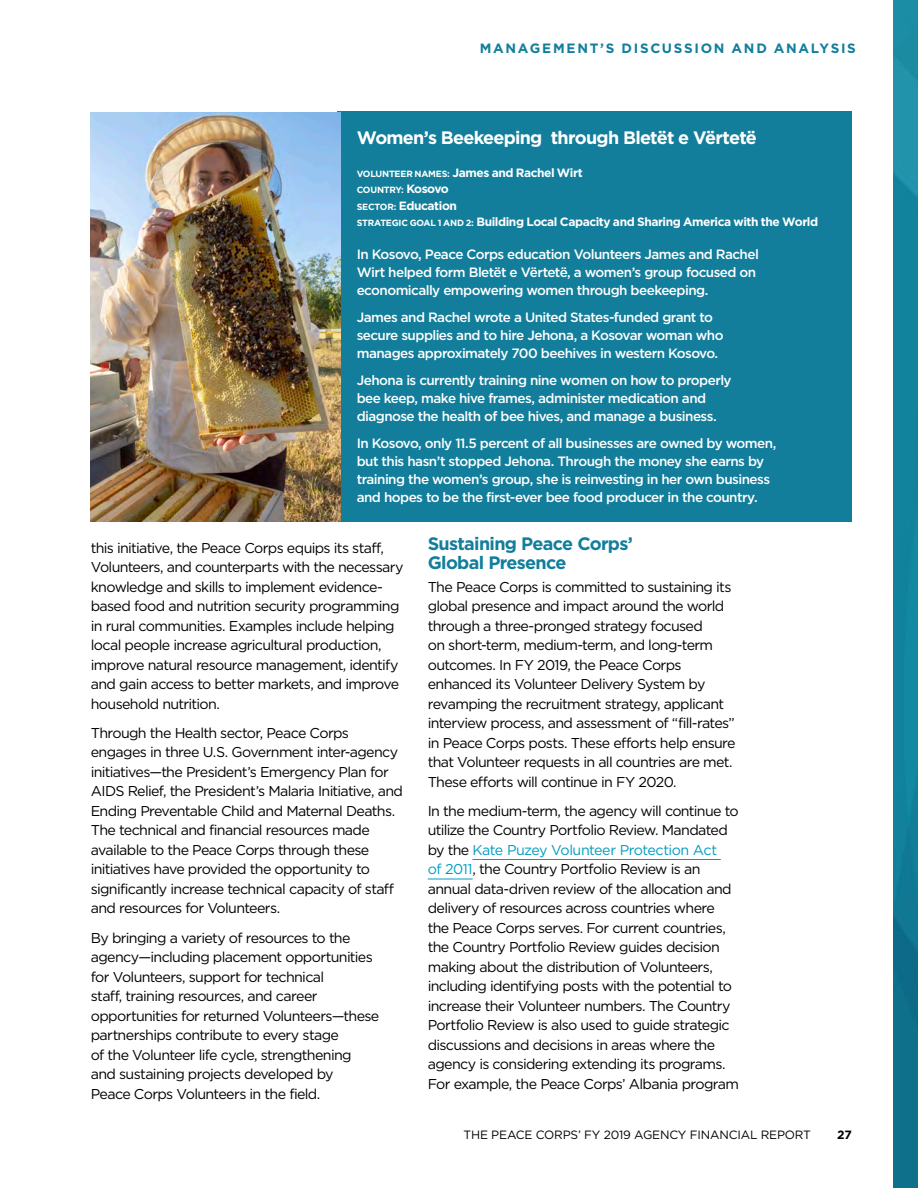
<style>
.page{position:relative;width:918px;height:1188px;background:#fff}
.page>*{position:absolute;margin:0;border:0;box-sizing:border-box;transform-origin:0 0}
.t1{font:700 18px "Gotham";letter-spacing:-.04em;color:#fff}
.t2{font:700 18px/19.5px "Gotham";letter-spacing:-.035em;color:#127e9b}
.t3{font:14.25px/19.5px "Gotham";letter-spacing:-.045em;color:#000}
.t4{font:500 13.5px/18px "Gotham";letter-spacing:-.04em;color:#fff}
.t5{font:700 13.5px "Gotham";letter-spacing:.125em;color:#127e9b}
.t6{font:700 12px "Gotham";letter-spacing:-.035em;color:#fff}
.t7{font:12px "Gotham";letter-spacing:-.015em;color:#000}
.t8{font:700 12px "Gotham";color:#000}
.t9{font:700 9px "Gotham";letter-spacing:-.035em;color:#fff}
.s1{font-size:9px}
.s2{font-size:12px}
.s3{color:#009dc1}
</style>
<div class="page">
<img style="left:894px;top:0;width:24px;height:1188px">
<hr style="left:473px;top:859px;width:248px;height:1px;background:#009dc1">
<hr style="left:428px;top:879px;width:45px;height:1px;background:#009dc1">
<div style="left:337px;top:112px;width:514px;height:410px;background:#127e9b"></div>
<img style="left:90px;top:112px;width:250px;height:410px">
<p class="t5" style="left:480px;top:41px;width:377px">MANAGEMENT’S DISCUSSION AND ANALYSIS</p>
<p class="t1" style="left:357px;top:127px;width:402px">Women’s Beekeeping through Bletët e Vërtetë</p>
<p class="t6" style="left:357px;top:165px;width:228px"><span class="s1">VOLUNTEER NAMES:</span> James and Rachel Wirt</p>
<p class="t9" style="left:357px;top:185px;width:94px">COUNTRY: <span class="s2">Kosovo</span></p>
<p class="t6" style="left:357px;top:198px;width:102px"><span class="s1">SECTOR:</span> Education</p>
<p class="t6" style="left:357px;top:215px;width:463px"><span class="s1">STRATEGIC GOAL 1 AND 2:</span> Building Local Capacity and Sharing America with the World</p>
<p class="t4" style="left:357px;top:245px;width:404px">In Kosovo, Peace Corps education Volunteers James and Rachel<br>Wirt helped form Bletët e Vërtetë, a women’s group focused on economically empowering women through beekeeping.</p>
<p class="t4" style="left:357px;top:308px;width:368px">James and Rachel wrote a United States-funded grant to secure supplies and to hire Jehona, a Kosovar woman who manages approximately 700 beehives in western Kosovo.</p>
<p class="t4" style="left:357px;top:371px;width:376px">Jehona is currently training nine women on how to properly bee keep, make hive frames, administer medication and diagnose the health of bee hives, and manage a business.</p>
<p class="t4" style="left:357px;top:434px;width:421px">In Kosovo, only 11.5 percent of all businesses are owned by women, but this hasn’t stopped Jehona. Through the money she earns by training the women’s group, she is reinvesting in her own business and hopes to be the first-ever bee food producer in the country.</p>
<p class="t3" style="left:91px;top:538px;width:314px">this initiative, the Peace Corps equips its staff, Volunteers, and counterparts with the necessary knowledge and skills to implement evidence&shy;based food and nutrition security programming in rural communities. Examples include helping local people increase agricultural production, improve natural resource management, identify and gain access to better markets, and improve household nutrition.</p>
<p class="t3" style="left:91px;top:723px;width:314px">Through the Health sector, Peace Corps engages in three U.S. Government inter-agency initiatives — the President’s Emergency Plan for AIDS Relief, the President’s Malaria Initiative, and Ending Preventable Child and Maternal Deaths.<br>The technical and financial resources made available to the Peace Corps through these initiatives have provided the opportunity to significantly increase technical capacity of staff and resources for Volunteers.</p>
<p class="t3" style="left:91px;top:928px;width:290px">By bringing a variety of resources to the agency—including placement opportunities for Volunteers, support for technical<br>staff, training resources, and career opportunities for returned Volunteers—these partnerships contribute to every stage<br>of the Volunteer life cycle, strengthening and sustaining projects developed by<br>Peace Corps Volunteers in the field.</p>
<h3 class="t2" style="left:428px;top:533px;width:207px">Sustaining Peace Corps’<br>Global Presence</h3>
<p class="t3" style="left:428px;top:577px;width:309px">The Peace Corps is committed to sustaining its global presence and impact around the world through a three-pronged strategy focused<br>on short-term, medium-term, and long-term outcomes. In FY 2019, the Peace Corps enhanced its Volunteer Delivery System by revamping the recruitment strategy, applicant interview process, and assessment of “fill-rates” in Peace Corps posts. These efforts help ensure that Volunteer requests in all countries are met.<br>These efforts will continue in FY 2020.</p>
<p class="t3" style="left:428px;top:801px;width:313px">In the medium-term, the agency will continue to utilize the Country Portfolio Review. Mandated by the <span class="s3">Kate Puzey Volunteer Protection Act<br>of 2011</span>, the Country Portfolio Review is an annual data-driven review of the allocation and delivery of resources across countries where the Peace Corps serves. For current countries, the Country Portfolio Review guides decision making about the distribution of Volunteers, including identifying posts with the potential to increase their Volunteer numbers. The Country Portfolio Review is also used to guide strategic discussions and decisions in areas where the agency is considering extending its programs.<br>For example, the Peace Corps’ Albania program</p>
<p class="t7" style="left:464px;top:1128px;width:349px">THE PEACE CORPS’ FY 2019 AGENCY FINANCIAL REPORT</p>
<p class="t8" style="left:837px;top:1128px;width:16px">27</p>
</div>
